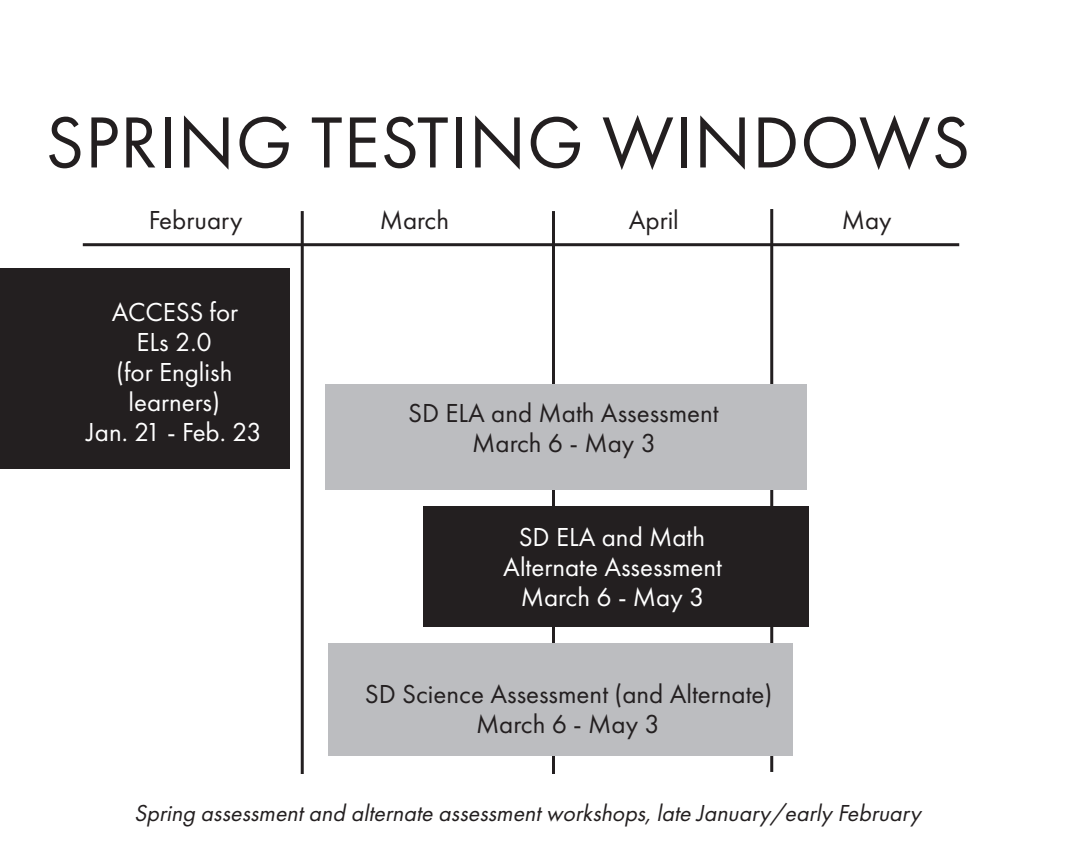
<style>
.page{position:relative;width:1080px;height:864px;background:#fff}
.page>*{position:absolute;margin:0;border:0;box-sizing:border-box;transform-origin:0 0}
.t1{font:75px "Futura PT";letter-spacing:.01em;color:#231f20}
.t2{font:27px/30px "Futura PT";color:#231f20;text-align:center}
.t3{font:27px/30px "Futura PT";color:#fff;text-align:center}
.t4{font:italic 24px "Futura PT";color:#231f20}
</style>
<div class="page">
<hr style="left:301px;top:211px;width:3px;height:563px;background:#231f20">
<hr style="left:552px;top:211px;width:3px;height:563px;background:#231f20">
<hr style="left:770px;top:209px;width:3px;height:563px;background:#231f20">
<div style="left:325px;top:384px;width:481px;height:106px;background:#bcbdc0"></div>
<hr style="left:83px;top:243px;width:876px;height:3px;background:#231f20">
<div style="left:0;top:268px;width:290px;height:201px;background:#231f20"></div>
<div style="left:423px;top:506px;width:385px;height:120px;background:#231f20"></div>
<div style="left:329px;top:643px;width:464px;height:113px;background:#bcbdc0"></div>
<p class="t1" style="left:45px;top:98px;width:926px">SPRING TESTING WINDOWS</p>
<p class="t2" style="left:149px;top:205px;width:95px">February</p>
<p class="t2" style="left:380px;top:205px;width:71px">March</p>
<p class="t2" style="left:629px;top:205px;width:52px">April</p>
<p class="t2" style="left:842px;top:205px;width:51px">May</p>
<p class="t3" style="left:87px;top:297px;width:177px">ACCESS for<br>ELs 2.0<br>(for English learners)<br>Jan. 21 - Feb. 23</p>
<p class="t2" style="left:408px;top:398px;width:312px">SD ELA and Math Assessment<br>March 6 - May 3</p>
<p class="t3" style="left:503px;top:521px;width:220px">SD ELA and Math<br>Alternate Assessment<br>March 6 - May 3</p>
<p class="t2" style="left:365px;top:679px;width:409px">SD Science Assessment (and Alternate)<br>March 6 - May 3</p>
<p class="t4" style="left:134px;top:799px;width:793px">Spring assessmentand alternate assessmentworkshops,late January/early February</p>
</div>
